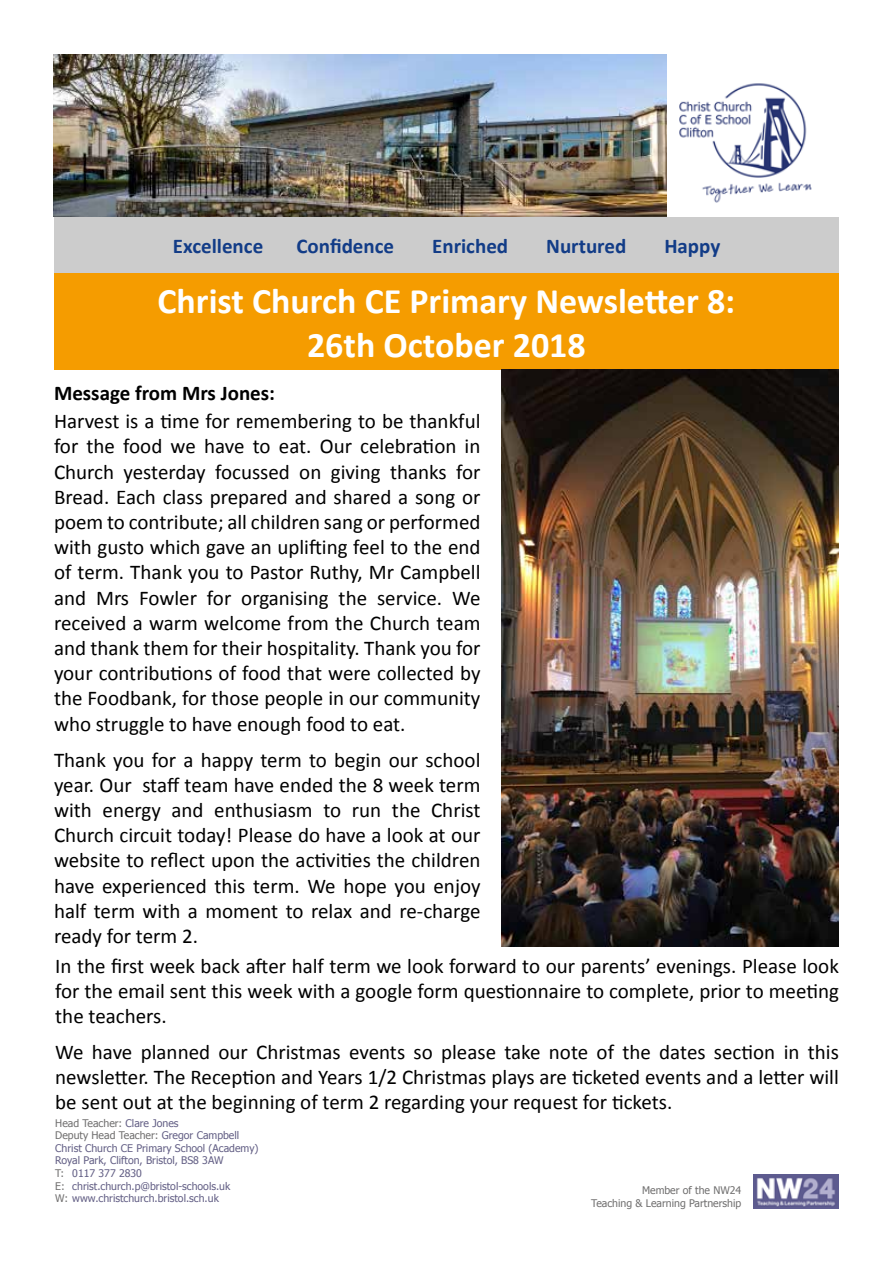
<style>
.page{position:relative;width:893px;height:1263px;background:#fff}
.page>*{position:absolute;margin:0;border:0;box-sizing:border-box;transform-origin:0 0}
.t1{font:700 36px/43.2px "Calibri";color:#fff;text-align:center}
.t2{font:21px/25.2px "Calibri";color:#000;text-align:justify}
.t3{font:700 21px "Calibri";color:#123c87}
.t4{font:700 21px "Calibri";color:#000}
.t5{font:10.5px/12.6px "Tahoma";color:#635f85}
.t6{font:10.5px/12.6px "Tahoma";color:#706f6f;text-align:right}
.s1{color:#706f6f}
</style>
<div class="page">
<img style="left:53px;top:54px;width:759px;height:163px">
<img style="left:754px;top:1174px;width:85px;height:35px">
<div style="left:54px;top:217px;width:785px;height:56px;background:#ccc"></div>
<div style="left:54px;top:273px;width:784px;height:97px;background:#f59c00"></div>
<img style="left:502px;top:370px;width:336px;height:576px">
<p class="t3" style="left:173px;top:233px;width:92px">Excellence</p>
<p class="t3" style="left:296px;top:233px;width:99px">Confidence</p>
<p class="t3" style="left:432px;top:233px;width:78px">Enriched</p>
<p class="t3" style="left:546px;top:233px;width:82px">Nurtured</p>
<p class="t3" style="left:664px;top:233px;width:58px">Happy</p>
<h1 class="t1" style="left:158px;top:280px;width:579px">Christ Church CE Primary Newsletter 8:<br>26th October 2018</h1>
<p class="t4" style="left:54px;top:379px;width:223px">Message from Mrs Jones:</p>
<p class="t2" style="left:54px;top:409px;width:428px">Harvest is a time for remembering to be thankful for the food we have to eat. Our celebration in Church yesterday focussed on giving thanks for Bread. Each class prepared and shared a song or poem to contribute; all children sang or performed with gusto which gave an uplifting feel to the end of term. Thank you to Pastor Ruthy, Mr Campbell and Mrs Fowler for organising the service. We received a warm welcome from the Church team and thank them for their hospitality. Thank you for your contributions of food that were collected by the Foodbank, for those people in our community who struggle to have enough food to eat.</p>
<p class="t2" style="left:54px;top:747px;width:428px">Thank you for a happy term to begin our school year. Our staff team have ended the 8 week term with energy and enthusiasm to run the Christ Church circuit today! Please do have a look at our website to reflect upon the activities the children have experienced this term. We hope you enjoy half term with a moment to relax and re-charge ready for term 2.</p>
<p class="t2" style="left:55px;top:953px;width:785px">In the first week back after half term we look forward to our parents’ evenings. Please look for the email sent this week with a google form questionnaire to complete, prior to meeting the teachers.</p>
<p class="t2" style="left:55px;top:1039px;width:785px">We have planned our Christmas events so please take note of the dates section in this newsletter. The Reception and Years 1/2 Christmas plays are ticketed events and a letter will be sent out at the beginning of term 2 regarding your request for tickets.</p>
<p class="t5" style="left:55px;top:1116px;width:205px"><span class="s1">Head Teacher:</span> Clare Jones<br><span class="s1">Deputy Head Teacher:</span> Gregor Campbell Christ Church CE Primary School (Academy)<br>Royal Park, Clifton, Bristol, BS8 3AW<br><span class="s1">T:</span> 0117 377 2830<br><span class="s1">E:</span> christ.church.p@bristol-schools.uk<br><span class="s1">W:</span> www.christchurch.bristol.sch.uk</p>
<p class="t6" style="left:591px;top:1184px;width:152px">Member of the NW24<br>Teaching &amp; Learning Partnership</p>
</div>
